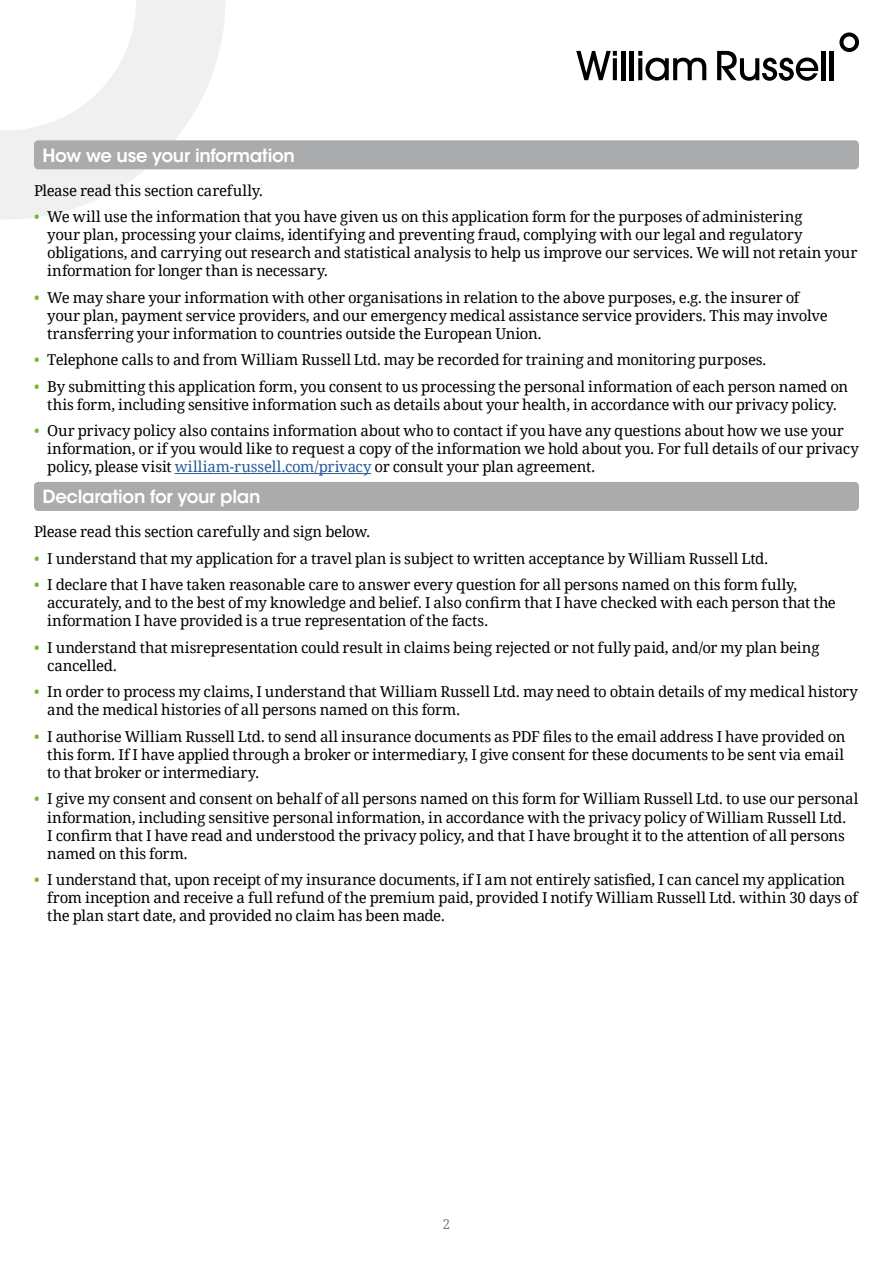
<style>
.page{position:relative;width:893px;height:1263px;background:#fff}
.page>*{position:absolute;margin:0;border:0;box-sizing:border-box;transform-origin:0 0}
.t1{font:600 18px "ITC Avant Garde Std";letter-spacing:-.02em;color:#fff}
.t2{font:15px/18px "Droid Serif";letter-spacing:-.02em;color:#000}
.t3{font:13.5px "Droid Serif";color:#787a7b}
.s1{color:#76b82a}
.s2{color:#275b9b}
</style>
<div class="page">
<svg style="left:576px;top:51px;width:41px;height:29px"></svg>
<svg style="left:613px;top:58px;width:4px;height:22px"></svg>
<hr style="left:621px;top:51px;width:4px;height:29px;background:#000">
<hr style="left:630px;top:51px;width:4px;height:29px;background:#000">
<svg style="left:638px;top:51px;width:68px;height:30px"></svg>
<svg style="left:717px;top:51px;width:101px;height:30px"></svg>
<hr style="left:821px;top:51px;width:4px;height:29px;background:#000">
<hr style="left:830px;top:51px;width:4px;height:29px;background:#000">
<svg style="left:839px;top:32px;width:20px;height:20px"></svg>
<svg style="left:0;top:0;width:251px;height:219px"></svg>
<hr style="left:175px;top:473px;width:196px;height:1px;background:#275b9b">
<div style="left:34px;top:140px;width:825px;height:29px;background:#aaabad;border-radius:4px"></div>
<div style="left:34px;top:482px;width:825px;height:29px;background:#aaabad;border-radius:4px"></div>
<p class="t1" style="left:43px;top:144px;width:254px">How we use your information</p>
<p class="t2" style="left:34px;top:181px;width:231px">Please read this section carefully.</p>
<p class="t2" style="left:47px;top:208px;width:812px;text-indent:-13px"><span class="s1">•</span> We will use the information that you have given us on this application form for the purposes of administering<br>your plan, processing your claims, identifying and preventing fraud, complying with our legal and regulatory obligations, and carrying out research and statistical analysis to help us improve our services. We will not retain your information for longer than is necessary.</p>
<p class="t2" style="left:47px;top:288px;width:782px;text-indent:-13px"><span class="s1">•</span> We may share your information with other organisations in relation to the above purposes, e.g. the insurer of your plan, payment service providers, and our emergency medical assistance service providers. This may involve transferring your information to countries outside the European Union.</p>
<p class="t2" style="left:34px;top:351px;width:734px"><span class="s1">•</span> Telephone calls to and from William Russell Ltd. may be recorded for training and monitoring purposes.</p>
<p class="t2" style="left:34px;top:377px;width:816px;text-align:center"><span class="s1">•</span> By submitting this application form, you consent to us processing the personal information of each person named on this form, including sensitive information such as details about your health, in accordance with our privacy policy.</p>
<p class="t2" style="left:47px;top:422px;width:813px;text-indent:-13px"><span class="s1">•</span> Our privacy policy also contains information about who to contact if you have any questions about how we use your information, or if you would like to request a copy of the information we hold about you. For full details of our privacy policy, please visit <span class="s2">william-russell.com/privacy</span> or consult your plan agreement.</p>
<p class="t1" style="left:43px;top:485px;width:219px">Declaration for your plan</p>
<p class="t2" style="left:34px;top:523px;width:338px">Please read this section carefully and sign below.</p>
<p class="t2" style="left:34px;top:549px;width:736px"><span class="s1">•</span> I understand that my application for a travel plan is subject to written acceptance by William Russell Ltd.</p>
<p class="t2" style="left:47px;top:576px;width:790px;text-indent:-13px"><span class="s1">•</span> I declare that I have taken reasonable care to answer every question for all persons named on this form fully, accurately, and to the best of my knowledge and belief. I also confirm that I have checked with each person that the information I have provided is a true representation of the facts.</p>
<p class="t2" style="left:47px;top:638px;width:774px;text-indent:-13px"><span class="s1">•</span> I understand that misrepresentation could result in claims being rejected or not fully paid, and/or my plan being cancelled.</p>
<p class="t2" style="left:47px;top:683px;width:812px;text-indent:-13px"><span class="s1">•</span> In order to process my claims, I understand that William Russell Ltd. may need to obtain details of my medical history and the medical histories of all persons named on this form.</p>
<p class="t2" style="left:47px;top:727px;width:800px;text-align:justify;text-indent:-13px"><span class="s1">•</span> I authorise William Russell Ltd. to send all insurance documents as PDF files to the email address I have provided on this form. If I have applied through a broker or intermediary, I give consent for these documents to be sent via email to that broker or intermediary.</p>
<p class="t2" style="left:47px;top:790px;width:813px;text-indent:-13px"><span class="s1">•</span> I give my consent and consent on behalf of all persons named on this form for William Russell Ltd. to use our personal information, including sensitive personal information, in accordance with the privacy policy of William Russell Ltd.<br>I confirm that I have read and understood the privacy policy, and that I have brought it to the attention of all persons named on this form.</p>
<p class="t2" style="left:47px;top:870px;width:812px;text-indent:-13px"><span class="s1">•</span> I understand that, upon receipt of my insurance documents, if I am not entirely satisfied, I can cancel my application from inception and receive a full refund of the premium paid, provided I notify William Russell Ltd. within 30 days of the plan start date, and provided no claim has been made.</p>
<p class="t3" style="left:443px;top:1215px;width:9px">2</p>
</div>
